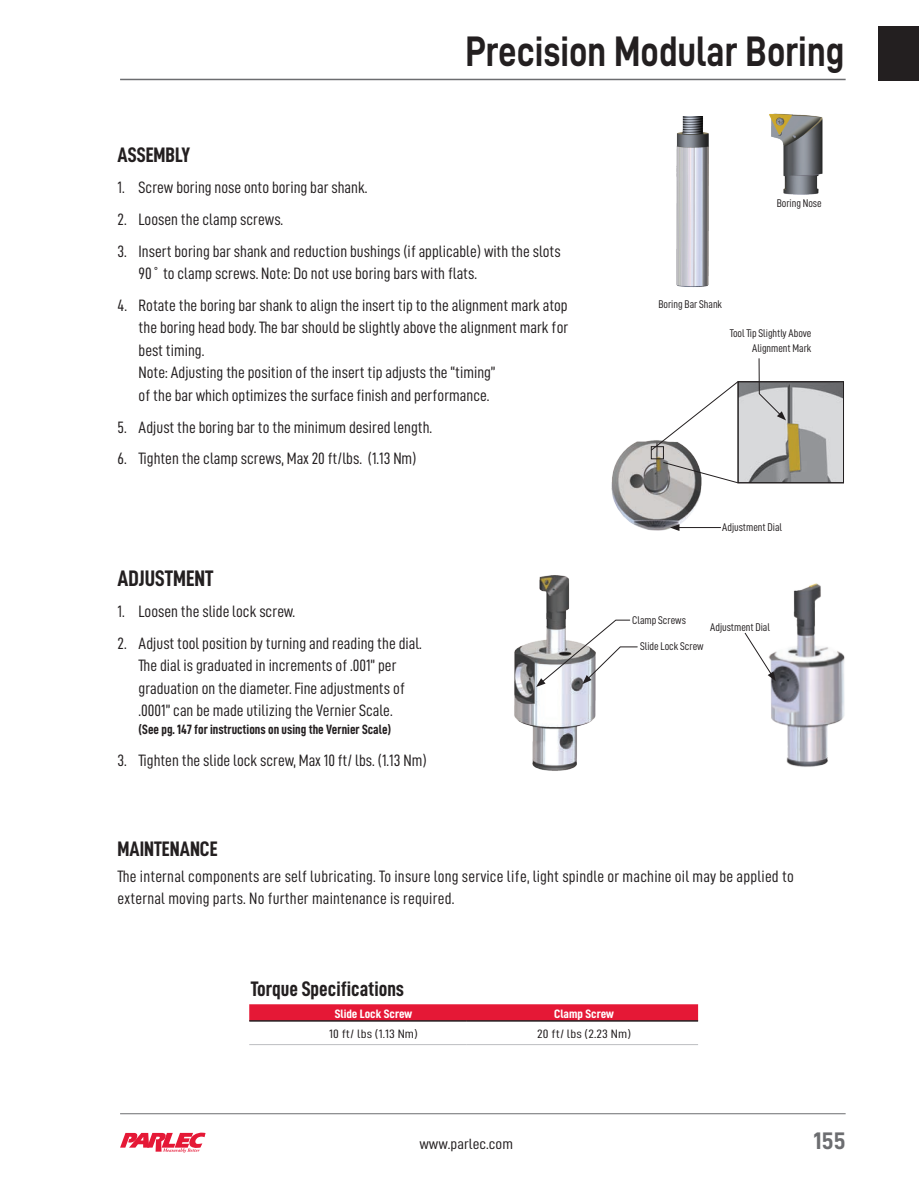
<style>
.page{position:relative;width:919px;height:1189px;background:#fff}
.page>*{position:absolute;margin:0;border:0;box-sizing:border-box;transform-origin:0 0}
.t1{font:42.75px "D DIN Bold";color:#231f20;scale:.84 1}
.t2{font:24px "D DIN Bold";color:#6c6d70}
.t3{font:22.5px "D DIN Condensed Bold";color:#231f20}
.t4{font:21px "D DIN Condensed Bold";color:#231f20}
.t5{font:16.5px/22.5px "D DIN Condensed";color:#231f20}
.t6{font:14.85px "D DIN Condensed";color:#231f20;scale:1.11 1}
.t7{font:13.5px "D DIN Condensed Bold";color:#231f20}
.t8{font:12.15px "D DIN Condensed";letter-spacing:.01em;color:#231f20;scale:1.17 1}
.t9{font:12.15px "D DIN Condensed Bold";color:#fff;scale:1.11 1}
.t10{font:11.25px/15px "D DIN Condensed";letter-spacing:-.005em;color:#231f20;text-align:right}
</style>
<div class="page">
<hr style="left:120px;top:1112px;width:725px;height:1px;background:#6c6d70">
<div style="left:877px;top:26px;width:41px;height:54px;background:#231f20"></div>
<svg style="left:120px;top:1132px;width:85px;height:20px"></svg>
<hr style="left:120px;top:79px;width:725px;height:1px;background:#6c6d70">
<img style="left:770px;top:583px;width:75px;height:184px">
<svg style="left:744px;top:632px;width:31px;height:49px"></svg>
<img style="left:514px;top:575px;width:82px;height:195px">
<svg style="left:536px;top:619px;width:101px;height:67px"></svg>
<img style="left:611px;top:441px;width:93px;height:90px">
<img style="left:739px;top:383px;width:102px;height:98px">
<img style="left:786px;top:423px;width:14px;height:49px">
<div style="left:737px;top:381px;width:106px;height:102px;border:1px solid #231f20"></div>
<div style="left:650px;top:446px;width:13px;height:13px;border:1px solid #231f20"></div>
<svg style="left:649px;top:381px;width:89px;height:70px"></svg>
<svg style="left:662px;top:461px;width:76px;height:22px"></svg>
<hr style="left:676px;top:527px;width:44px;height:1px;background:#231f20">
<svg style="left:669px;top:524px;width:10px;height:7px"></svg>
<svg style="left:758px;top:358px;width:27px;height:62px"></svg>
<img style="left:676px;top:117px;width:33px;height:170px">
<img style="left:769px;top:113px;width:54px;height:82px">
<div style="left:249px;top:1004px;width:448px;height:15px;background:#e51836"></div>
<hr style="left:249px;top:1019px;width:217px;height:2px;background:#231f20">
<hr style="left:466px;top:1019px;width:231px;height:2px;background:#231f20">
<hr style="left:249px;top:1043px;width:217px;height:1px;background:#bcbdc0">
<hr style="left:466px;top:1043px;width:231px;height:1px;background:#bcbdc0">
<h1 class="t1" style="left:465px;top:28px;width:452px">Precision Modular Boring</h1>
<p class="t4" style="left:117px;top:144px;width:74px">ASSEMBLY</p>
<p class="t5" style="left:117px;top:176px;width:251px">1. Screw boring nose onto boring bar shank.</p>
<p class="t5" style="left:117px;top:207px;width:167px">2. Loosen the clamp screws.</p>
<p class="t5" style="left:138px;top:239px;width:423px;text-indent:-21px">3. Insert boring bar shank and reduction bushings (if applicable) with the slots<br>90˚ to clamp screws. Note: Do not use boring bars with flats.</p>
<p class="t5" style="left:138px;top:293px;width:431px;text-indent:-21px">4. Rotate the boring bar shank to align the insert tip to the alignment mark atop the boring head body. The bar should be slightly above the alignment mark for best timing.<br>Note: Adjusting the position of the insert tip adjusts the “timing”<br>of the bar which optimizes the surface finish and performance.</p>
<p class="t5" style="left:117px;top:415px;width:316px">5. Adjust the boring bar to the minimum desired length.</p>
<p class="t5" style="left:117px;top:447px;width:300px">6. Tighten the clamp screws, Max 20 ft/lbs. (1.13 Nm)</p>
<h3 class="t3" style="left:117px;top:566px;width:97px">ADJUSTMENT</h3>
<p class="t5" style="left:117px;top:599px;width:179px">1. Loosen the slide lock screw.</p>
<p class="t5" style="left:117px;top:631px;width:306px;text-align:center">2. Adjust tool position by turning and reading the dial.<br>The dial is graduated in increments of .001” per graduation on the diameter. Fine adjustments of<br>.0001” can be made utilizing the Vernier Scale.</p>
<p class="t7" style="left:138px;top:721px;width:254px">(See pg. 147 for instructions on using the Vernier Scale)</p>
<p class="t5" style="left:117px;top:748px;width:310px">3. Tighten the slide lock screw, Max 10 ft/ lbs. (1.13 Nm)</p>
<p class="t10" style="left:658px;top:296px;width:65px">Boring Bar Shank</p>
<p class="t10" style="left:776px;top:195px;width:46px">Boring Nose</p>
<p class="t10" style="left:729px;top:325px;width:83px">Tool Tip Slightly Above<br>Alignment Mark</p>
<p class="t10" style="left:722px;top:519px;width:61px">Adjustment Dial</p>
<p class="t10" style="left:632px;top:612px;width:55px">Clamp Screws</p>
<p class="t10" style="left:709px;top:619px;width:61px">Adjustment Dial</p>
<p class="t10" style="left:640px;top:638px;width:65px">Slide Lock Screw</p>
<p class="t4" style="left:117px;top:836px;width:102px">MAINTENANCE</p>
<p class="t5" style="left:117px;top:864px;width:677px">The internal components are self lubricating. To insure long service life, light spindle or machine oil may be applied to external moving parts. No further maintenance is required.</p>
<p class="t4" style="left:250px;top:976px;width:155px">Torque Specifications</p>
<p class="t9" style="left:334px;top:1007px;width:72px">Slide Lock Screw</p>
<p class="t9" style="left:554px;top:1007px;width:56px">Clamp Screw</p>
<p class="t8" style="left:329px;top:1027px;width:77px">10 ft/ lbs (1.13 Nm)</p>
<p class="t8" style="left:537px;top:1027px;width:82px">20 ft/ lbs (2.23 Nm)</p>
<p class="t6" style="left:419px;top:1135px;width:86px">www.parlec.com</p>
<h2 class="t2" style="left:813px;top:1126px;width:34px">155</h2>
</div>
